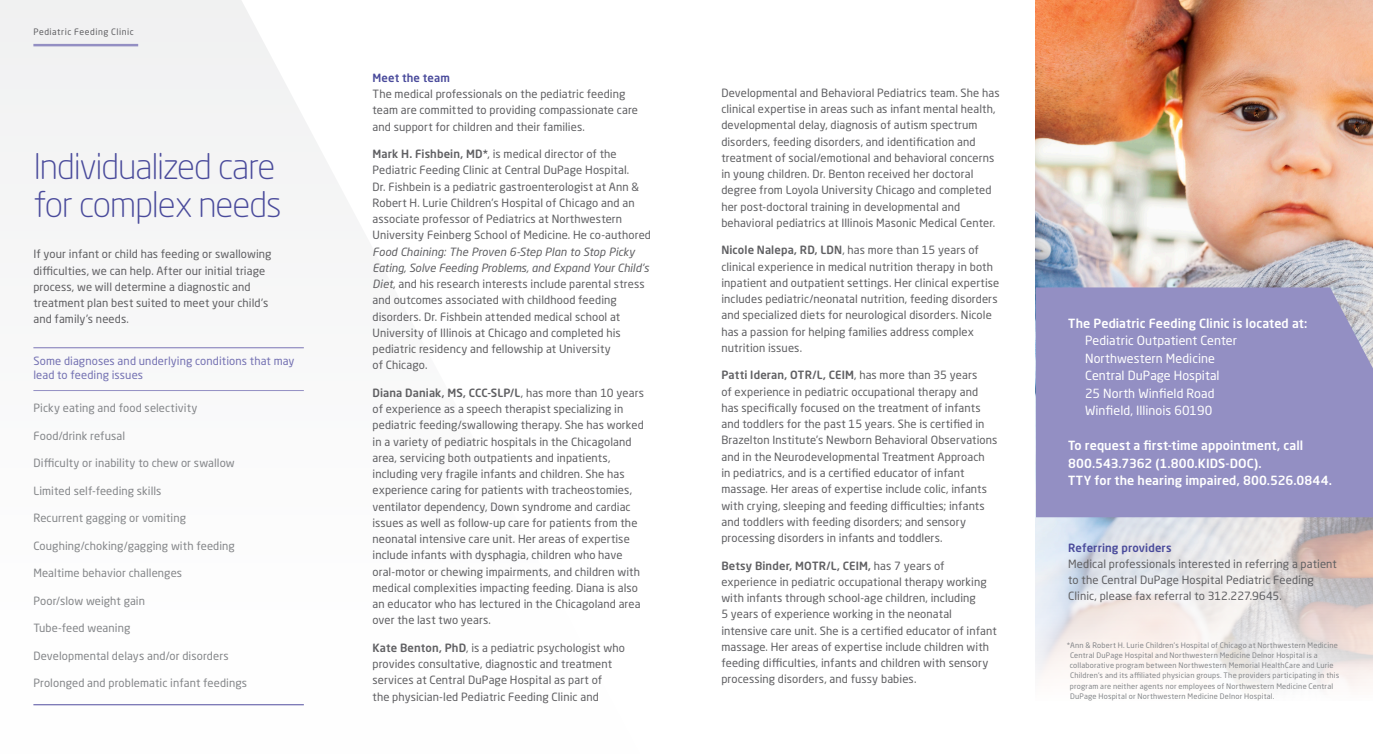
<style>
.page{position:relative;width:1373px;height:754px;background:#fff}
.page>*{position:absolute;margin:0;border:0;box-sizing:border-box;transform-origin:0 0}
.NM_-_4x9_Section_Hea{font:300 35px/37.5px "Neo Sans Pro";letter-spacing:-.03em;color:#494a9b}
.NM_-_Body_Copy{font:500 12.5px/17.5px "Neo Sans Pro";letter-spacing:.005em;color:#fff}
.NM_-_Body_Copy-2{font:12.5px "Neo Sans Pro";letter-spacing:.005em;color:#fff}
.NM_-_Body_Copy-3{font:11.25px/16.2px "Neo Sans Pro";letter-spacing:.01em;color:#5f5f62}
.NM_-_Bullet_List{font:11.25px "Neo Sans Pro";letter-spacing:.005em;color:#848689}
.NM_-_Bullet_List_Hea{font:11.25px/13.8px "Neo Sans Pro";letter-spacing:.01em;color:#7471b2}
.NM_-_Bullet_List__la{font:11.25px "Neo Sans Pro";letter-spacing:.01em;color:#848689}
.NM_-_Body_Subhead{font:500 11.25px "Neo Sans Pro";letter-spacing:.01em;color:#494a9b}
.NM_-_Service_Line{font:8.75px "Neo Sans Pro";letter-spacing:.055em;color:#5f5f62}
.NM_-_Body_Copy-4{font:7.5px/10px "Neo Sans Pro";letter-spacing:.025em;color:#848689}
.s1{font-weight:500}
.s2{font-style:italic}
</style>
<div class="page">
<svg style="left:0;top:0;width:346px;height:706px"></svg>
<img style="left:1035px;top:0;width:337px;height:689px">
<div style="left:1036px;top:287px;width:336px;height:230px;background:#938fc3"></div>
<hr style="left:33px;top:347px;width:271px;height:1px;background:#938fc3">
<hr style="left:33px;top:390px;width:271px;height:1px;background:#938fc3">
<hr style="left:33px;top:704px;width:271px;height:1px;background:#7471b2">
<hr style="left:33px;top:44px;width:105px;height:2px;background:#938fc3">
<p class="NM_-_Service_Line" style="left:33px;top:26px;width:102px">Pediatric Feeding Clinic</p>
<p class="NM_-_4x9_Section_Hea" style="left:33px;top:148px;width:250px">Individualized care for complex needs</p>
<p class="NM_-_Body_Copy-3" style="left:33px;top:246px;width:240px">If your infant or child has feeding or swallowing difficulties, we can help. After our initial triage process, we will determine a diagnostic and treatment plan best suited to meet your child’s and family’s needs.</p>
<p class="NM_-_Bullet_List_Hea" style="left:33px;top:354px;width:263px">Some diagnoses and underlying conditions that may lead to feeding issues</p>
<p class="NM_-_Bullet_List" style="left:33px;top:401px;width:166px">Picky eating and food selectivity</p>
<p class="NM_-_Bullet_List" style="left:33px;top:428px;width:93px">Food/drink refusal</p>
<p class="NM_-_Bullet_List" style="left:33px;top:456px;width:203px">Difficulty or inability to chew or swallow</p>
<p class="NM_-_Bullet_List" style="left:33px;top:483px;width:129px">Limited self-feeding skills</p>
<p class="NM_-_Bullet_List" style="left:33px;top:511px;width:154px">Recurrent gagging or vomiting</p>
<p class="NM_-_Bullet_List" style="left:33px;top:538px;width:203px">Coughing/choking/gagging with feeding</p>
<p class="NM_-_Bullet_List" style="left:33px;top:566px;width:150px">Mealtime behavior challenges</p>
<p class="NM_-_Bullet_List" style="left:33px;top:593px;width:113px">Poor/slow weight gain</p>
<p class="NM_-_Bullet_List" style="left:33px;top:621px;width:98px">Tube-feed weaning</p>
<p class="NM_-_Bullet_List" style="left:33px;top:648px;width:197px">Developmental delays and/or disorders</p>
<p class="NM_-_Bullet_List__la" style="left:33px;top:676px;width:215px">Prolonged and problematic infant feedings</p>
<p class="NM_-_Body_Subhead" style="left:372px;top:70px;width:79px">Meet the team</p>
<p class="NM_-_Body_Copy-3" style="left:372px;top:86px;width:267px">The medical professionals on the pediatric feeding team are committed to providing compassionate care and support for children and their families.</p>
<p class="NM_-_Body_Copy-3" style="left:372px;top:146px;width:280px"><span class="s1">Mark H. Fishbein, MD*</span>, is medical director of the Pediatric Feeding Clinic at Central DuPage Hospital.<br>Dr. Fishbein is a pediatric gastroenterologist at Ann &amp; Robert H. Lurie Children’s Hospital of Chicago and an associate professor of Pediatrics at Northwestern University Feinberg School of Medicine. He co-authored <span class="s2">Food Chaining: The Proven 6-Step Plan to Stop Picky Eating, Solve Feeding Problems, and Expand Your Child’s Diet</span>, and his research interests include parental stress and outcomes associated with childhood feeding disorders. Dr. Fishbein attended medical school at University of Illinois at Chicago and completed his pediatric residency and fellowship at University<br>of Chicago.</p>
<p class="NM_-_Body_Copy-3" style="left:372px;top:384px;width:273px"><span class="s1">Diana Daniak, MS, CCC-SLP/L</span>, has more than 10 years of experience as a speech therapist specializing in pediatric feeding/swallowing therapy. She has worked in a variety of pediatric hospitals in the Chicagoland area, servicing both outpatients and inpatients, including very fragile infants and children. She has experience caring for patients with tracheostomies, ventilator dependency, Down syndrome and cardiac issues as well as follow-up care for patients from the neonatal intensive care unit. Her areas of expertise include infants with dysphagia, children who have oral-motor or chewing impairments, and children with medical complexities impacting feeding. Diana is also an educator who has lectured in the Chicagoland area over the last two years.</p>
<p class="NM_-_Body_Copy-3" style="left:372px;top:639px;width:254px"><span class="s1">Kate Benton, PhD</span>, is a pediatric psychologist who provides consultative, diagnostic and treatment services at Central DuPage Hospital as part of<br>the physician-led Pediatric Feeding Clinic and</p>
<p class="NM_-_Body_Copy-3" style="left:721px;top:84px;width:280px">Developmental and Behavioral Pediatrics team. She has clinical expertise in areas such as infant mental health, developmental delay, diagnosis of autism spectrum disorders, feeding disorders, and identification and treatment of social/emotional and behavioral concerns in young children. Dr. Benton received her doctoral degree from Loyola University Chicago and completed her post-doctoral training in developmental and behavioral pediatrics at Illinois Masonic Medical Center.</p>
<p class="NM_-_Body_Copy-3" style="left:721px;top:242px;width:279px"><span class="s1">Nicole Nalepa, RD, LDN</span>, has more than 15 years of clinical experience in medical nutrition therapy in both inpatient and outpatient settings. Her clinical expertise includes pediatric/neonatal nutrition, feeding disorders and specialized diets for neurological disorders. Nicole has a passion for helping families address complex nutrition issues.</p>
<p class="NM_-_Body_Copy-3" style="left:721px;top:367px;width:277px"><span class="s1">Patti Ideran, OTR/L, CEIM</span>, has more than 35 years<br>of experience in pediatric occupational therapy and has specifically focused on the treatment of infants and toddlers for the past 15 years. She is certified in Brazelton Institute’s Newborn Behavioral Observations and in the Neurodevelopmental Treatment Approach<br>in pediatrics, and is a certified educator of infant massage. Her areas of expertise include colic, infants with crying, sleeping and feeding difficulties; infants and toddlers with feeding disorders; and sensory processing disorders in infants and toddlers.</p>
<p class="NM_-_Body_Copy-3" style="left:721px;top:557px;width:277px"><span class="s1">Betsy Binder, MOTR/L, CEIM,</span> has 7 years of experience in pediatric occupational therapy working with infants through school-age children, including<br>5 years of experience working in the neonatal intensive care unit. She is a certified educator of infant massage. Her areas of expertise include children with feeding difficulties, infants and children with sensory processing disorders, and fussy babies.</p>
<p class="NM_-_Body_Copy" style="left:1068px;top:314px;width:241px">The Pediatric Feeding Clinic is located at:</p>
<p class="NM_-_Body_Copy-2" style="left:1085px;top:333px;width:153px">Pediatric Outpatient Center</p>
<p class="NM_-_Body_Copy-2" style="left:1085px;top:351px;width:131px">Northwestern Medicine</p>
<p class="NM_-_Body_Copy-2" style="left:1085px;top:368px;width:136px">Central DuPage Hospital</p>
<p class="NM_-_Body_Copy-2" style="left:1085px;top:386px;width:131px">25 North Winfield Road</p>
<p class="NM_-_Body_Copy-2" style="left:1085px;top:403px;width:129px">Winfield, Illinois 60190</p>
<p class="NM_-_Body_Copy" style="left:1068px;top:437px;width:236px">To request a first-time appointment, call<br>800.543.7362 (1.800.KIDS-DOC).</p>
<p class="NM_-_Body_Copy" style="left:1068px;top:472px;width:265px">TTY for the hearing impaired, 800.526.0844.</p>
<p class="NM_-_Body_Subhead" style="left:1068px;top:540px;width:105px">Referring providers</p>
<p class="NM_-_Body_Copy-3" style="left:1068px;top:555px;width:270px">Medical professionals interested in referring a patient to the Central DuPage Hospital Pediatric Feeding<br>Clinic, please fax referral to 312.227.9645.</p>
<p class="NM_-_Body_Copy-4" style="left:1069px;top:640px;width:271px;text-indent:-3px">*Ann &amp; Robert H. Lurie Children’s Hospital of Chicago at Northwestern Medicine Central DuPage Hospital and Northwestern Medicine Delnor Hospital is a collaborative program between Northwestern Memorial HealthCare and Lurie Children’s and its affiliated physician groups. The providers participating in this program are neither agents nor employees of Northwestern Medicine Central DuPage Hospital or Northwestern Medicine Delnor Hospital.</p>
</div>
